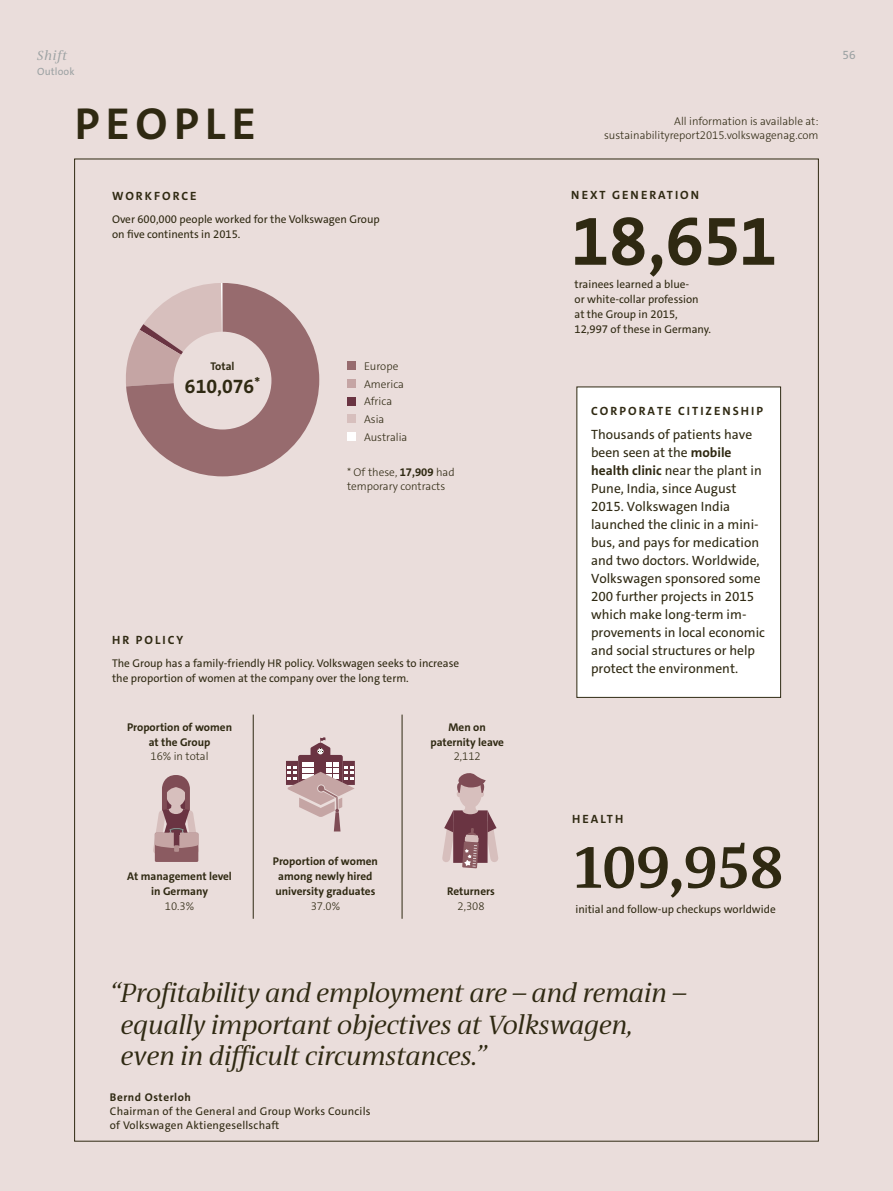
<style>
.page{position:relative;width:893px;height:1191px;background:#eadddb}
.page>*{position:absolute;margin:0;border:0;box-sizing:border-box;transform-origin:0 0}
.t1{font:700 69px "VWAG The Sans";color:#2f2912}
.t2{font:700 60px "VWAG The Antiqua";color:#2f2912}
.VW_NH_Headline_36_In{font:700 45px "VWAG The Sans";letter-spacing:.135em;color:#2f2912}
.VW_NH_ENG_Zitat_18_l{font:italic 27px/31.5px "VWAG The Antiqua";letter-spacing:-.01em;color:#2f2912}
.t3{font:700 19.5px "VWAG The Sans";color:#2f2912}
.VW_NH_Fließtext_ENG{font:13.5px/18px "VWAG The Sans";color:#2f2912}
.t4{font:italic 13.5px "VWAG The Antiqua";letter-spacing:.05em;color:#9ca2a3}
.t5{font:700 12px "VWAG The Sans";letter-spacing:.17em;color:#2f2912}
.t6{font:12px "VWAG The Sans";color:#9ca2a3}
.VW_NH_ENG_Zitat_18_l-2{font:11.25px/14.7px "VWAG The Sans";color:#2f2912}
.VW_NH_Glossar{font:300 11.25px/14.2px "VWAG The Sans";color:#2f2912;text-align:right}
.t7{font:700 11.25px/14.7px "VWAG The Sans";color:#2f2912;text-align:center}
.VW_NH_ENG_Zitat_18_l-3{font:11.25px/14.2px "VWAG The Sans";letter-spacing:.02em;color:#2f2912}
.t8{font:10.5px "VWAG The Sans";letter-spacing:.01em;color:#9ca2a3}
.s1{font-weight:700}
.s2{font-weight:300}
</style>
<div class="page">
<div style="left:577px;top:387px;width:204px;height:310px;background:#fff"></div>
<div style="left:577px;top:387px;width:204px;height:310px;border:1px solid #2f2912"></div>
<svg style="left:126px;top:283px;width:193px;height:193px"></svg>
<div style="left:347px;top:361px;width:9px;height:9px;background:#976b6e"></div>
<div style="left:347px;top:379px;width:9px;height:8px;background:#c5a5a4"></div>
<div style="left:347px;top:397px;width:9px;height:8px;background:#6a3442"></div>
<div style="left:347px;top:414px;width:9px;height:9px;background:#d7bfbd"></div>
<div style="left:347px;top:432px;width:9px;height:9px;background:#fff"></div>
<div style="left:174px;top:332px;width:97px;height:97px;background:#eadddb;border-radius:50%"></div>
<hr style="left:402px;top:714px;width:1px;height:204px;background:#2f2912">
<hr style="left:253px;top:714px;width:1px;height:204px;background:#2f2912">
<svg style="left:286px;top:737px;width:69px;height:94px"></svg>
<svg style="left:442px;top:773px;width:56px;height:95px"></svg>
<div style="left:155px;top:832px;width:43px;height:30px;background:#8b5b61"></div>
<svg style="left:153px;top:775px;width:46px;height:83px"></svg>
<p class="t4" style="left:37px;top:46px;width:32px">Shift</p>
<p class="t8" style="left:37px;top:64px;width:39px">Outlook</p>
<p class="VW_NH_Headline_36_In" style="left:75px;top:95px;width:183px">PEOPLE</p>
<p class="VW_NH_Glossar" style="left:604px;top:114px;width:216px">All information is available at: sustainabilityreport2015.volkswagenag.com</p>
<p class="t5" style="left:112px;top:188px;width:86px">WORKFORCE</p>
<p class="VW_NH_ENG_Zitat_18_l-2" style="left:112px;top:212px;width:269px">Over 600,000 people worked for the Volkswagen Group on five continents in 2015.</p>
<p class="t7" style="left:211px;top:359px;width:26px">Total</p>
<p class="t3" style="left:185px;top:373px;width:77px">610,076<sup>*</sup></p>
<p class="VW_NH_Glossar" style="left:364px;top:359px;width:36px">Europe</p>
<p class="VW_NH_Glossar" style="left:364px;top:377px;width:42px">America</p>
<p class="VW_NH_Glossar" style="left:364px;top:394px;width:30px">Africa</p>
<p class="VW_NH_Glossar" style="left:364px;top:412px;width:22px">Asia</p>
<p class="VW_NH_Glossar" style="left:364px;top:430px;width:45px">Australia</p>
<p class="VW_NH_Glossar" style="left:347px;top:466px;width:109px;line-height:13.5px;text-align:left">* Of these, <span class="s1">17,909</span> had temporary contracts</p>
<p class="t5" style="left:112px;top:632px;width:73px">HR POLICY</p>
<p class="VW_NH_ENG_Zitat_18_l-2" style="left:112px;top:656px;width:349px">The Group has a family-friendly HR policy. Volkswagen seeks to increase the proportion of women at the company over the long term.</p>
<p class="t7" style="left:127px;top:719px;width:107px">Proportion of women at the Group</p>
<p class="VW_NH_Glossar" style="left:151px;top:749px;width:60px">16% in total</p>
<p class="t7" style="left:127px;top:869px;width:106px">At management level in Germany</p>
<p class="VW_NH_Glossar" style="left:165px;top:898px;width:31px">10.3%</p>
<p class="t7" style="left:273px;top:854px;width:107px;text-align:left">Proportion of women among newly hired university graduates</p>
<p class="VW_NH_Glossar" style="left:311px;top:898px;width:31px">37.0%</p>
<p class="t7" style="left:430px;top:719px;width:75px">Men on paternity leave</p>
<p class="VW_NH_Glossar" style="left:454px;top:749px;width:29px">2,112</p>
<p class="t7" style="left:447px;top:883px;width:49px">Returners<br><span class="s2">2,308</span></p>
<p class="t5" style="left:571px;top:187px;width:129px">NEXT GENERATION</p>
<p class="t1" style="left:571px;top:197px;width:207px">18,651</p>
<p class="VW_NH_ENG_Zitat_18_l-2" style="left:575px;top:277px;width:138px">trainees learned a blue-<br>or white-collar profession at the Group in 2015,<br>12,997 of these in Germany.</p>
<p class="t5" style="left:591px;top:403px;width:173px">CORPORATE CITIZENSHIP</p>
<p class="VW_NH_Fließtext_ENG" style="left:591px;top:426px;width:175px">Thousands of patients have been seen at the <span class="s1">mobile health clinic</span> near the plant in<br>Pune, India, since August<br>2015. Volkswagen India launched the clinic in a mini&shy;bus, and pays for medication and two doctors. Worldwide,<br>Volkswagen sponsored some<br>200 further projects in 2015 which make long-term im&shy;provements in local economic and social structures or help protect the environment.</p>
<p class="t5" style="left:572px;top:811px;width:53px">HEALTH</p>
<p class="t2" style="left:572px;top:829px;width:213px">109,958</p>
<p class="VW_NH_ENG_Zitat_18_l-2" style="left:575px;top:901px;width:202px">initial and follow-up checkups worldwide</p>
<p class="t6" style="left:843px;top:47px;width:15px">56</p>
<p class="VW_NH_ENG_Zitat_18_l" style="left:121px;top:977px;width:567px;text-indent:-11px">“Profitability and employment are – and remain – equally important objectives at Volkswagen, even in difficult circumstances.”</p>
<p class="VW_NH_ENG_Zitat_18_l-3" style="left:110px;top:1090px;width:262px"><span class="s1">Bernd Osterloh<br></span>Chairman of the General and Group Works Councils of Volkswagen Aktiengesellschaft</p>
</div>
